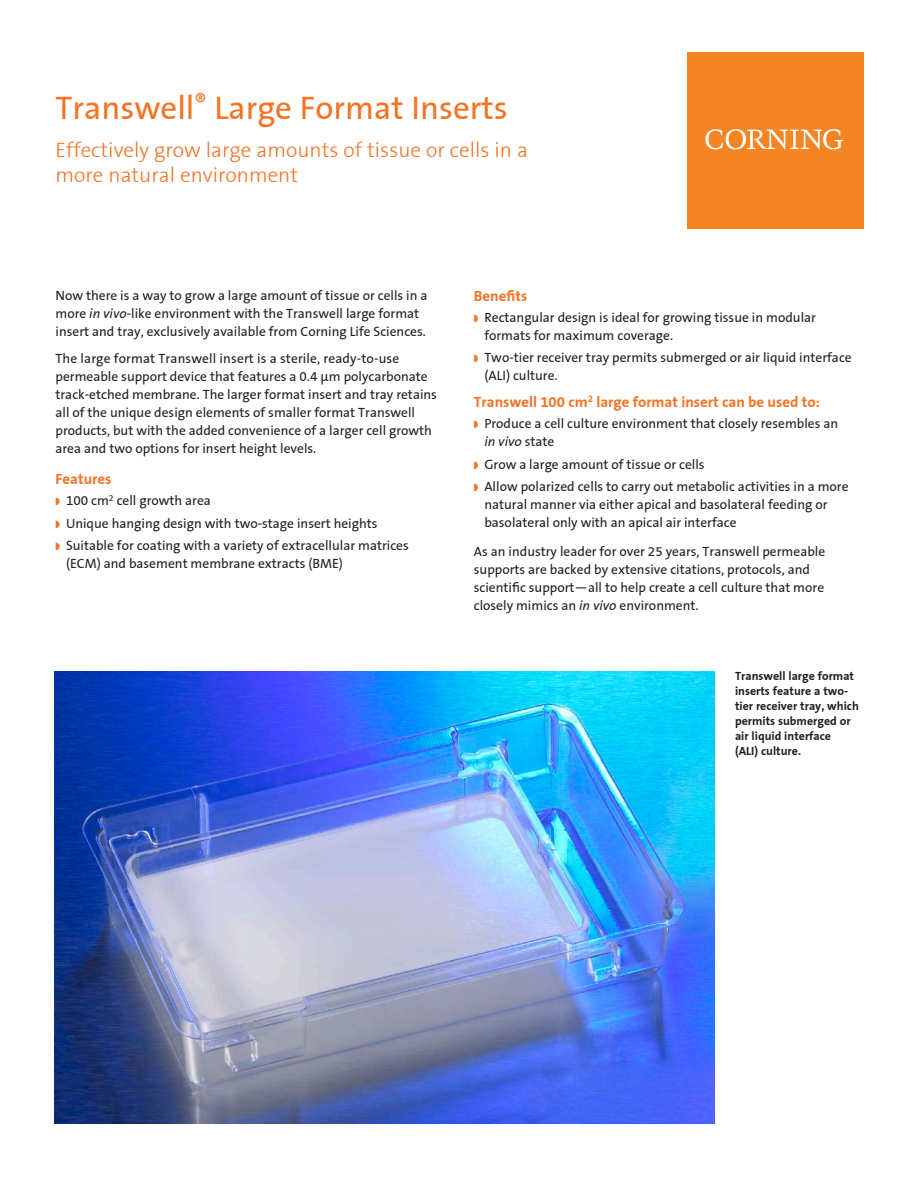
<style>
.page{position:relative;width:918px;height:1188px;background:#fff}
.page>*{position:absolute;margin:0;border:0;box-sizing:border-box;transform-origin:0 0}
.Product_Title{font:33px "Corning Sans";color:#f47325}
.Product_title_sub{font:300 21px/25.5px "Corning Sans";color:#f47325}
.A_head{font:700 15px "Corning Sans";color:#f47325}
.Body{font:13.5px/18px "Corning Sans";color:#231f20}
.t1{font:700 12px/15px "Corning Sans";color:#231f20}
.s1{font-style:italic}
.s2{color:#f47325}
</style>
<div class="page">
<img style="left:54px;top:671px;width:661px;height:452px">
<div style="left:687px;top:52px;width:177px;height:177px;background:#f58425"></div>
<svg style="left:705px;top:129px;width:138px;height:21px"></svg>
<p class="Product_Title" style="left:56px;top:89px;width:454px">Transwell<sup>®</sup> Large Format Inserts</p>
<p class="Product_title_sub" style="left:56px;top:137px;width:474px">Effectively grow large amounts of tissue or cells in a more natural environment</p>
<p class="Body" style="left:56px;top:286px;width:374px">Now there is a way to grow a large amount of tissue or cells in a more <span class="s1">in vivo</span>-like environment with the Transwell large format insert and tray, exclusively available from Corning Life Sciences.</p>
<p class="Body" style="left:56px;top:349px;width:383px">The large format Transwell insert is a sterile, ready-to-use permeable support device that features a 0.4 µm polycarbonate track-etched membrane. The larger format insert and tray retains all of the unique design elements of smaller format Transwell products, but with the added convenience of a larger cell growth area and two options for insert height levels.</p>
<p class="A_head" style="left:56px;top:470px;width:58px">Features</p>
<p class="Body" style="left:56px;top:492px;width:157px"><span class="s2">◗</span> 100 cm<sup>2</sup> cell growth area</p>
<p class="Body" style="left:56px;top:514px;width:324px"><span class="s2">◗</span> Unique hanging design with two-stage insert heights</p>
<p class="Body" style="left:66px;top:537px;width:344px;text-indent:-10px"><span class="s2">◗</span> Suitable for coating with a variety of extracellular matrices (ECM) and basement membrane extracts (BME)</p>
<p class="A_head" style="left:474px;top:287px;width:55px">Benefits</p>
<p class="Body" style="left:484px;top:308px;width:333px;text-indent:-10px"><span class="s2">◗</span> Rectangular design is ideal for growing tissue in modular formats for maximum coverage.</p>
<p class="Body" style="left:484px;top:349px;width:369px;text-indent:-10px"><span class="s2">◗</span> Two-tier receiver tray permits submerged or air liquid interface (ALI) culture.</p>
<p class="A_head" style="left:474px;top:393px;width:348px">Transwell 100 cm<sup>2</sup> large format insert can be used to:</p>
<p class="Body" style="left:484px;top:415px;width:355px;text-indent:-10px"><span class="s2">◗</span> Produce a cell culture environment that closely resembles an <span class="s1">in vivo</span> state</p>
<p class="Body" style="left:474px;top:455px;width:232px"><span class="s2">◗</span> Grow a large amount of tissue or cells</p>
<p class="Body" style="left:484px;top:478px;width:366px;text-indent:-10px"><span class="s2">◗</span> Allow polarized cells to carry out metabolic activities in a more natural manner via either apical and basolateral feeding or basolateral only with an apical air interface</p>
<p class="Body" style="left:474px;top:542px;width:353px">As an industry leader for over 25 years, Transwell permeable supports are backed by extensive citations, protocols, and scientific support—all to help create a cell culture that more closely mimics an <span class="s1">in vivo</span> environment.</p>
<p class="t1" style="left:735px;top:669px;width:125px">Transwell large format inserts feature a two&shy;tier receiver tray, which permits submerged or air liquid interface<br>(ALI) culture.</p>
</div>
